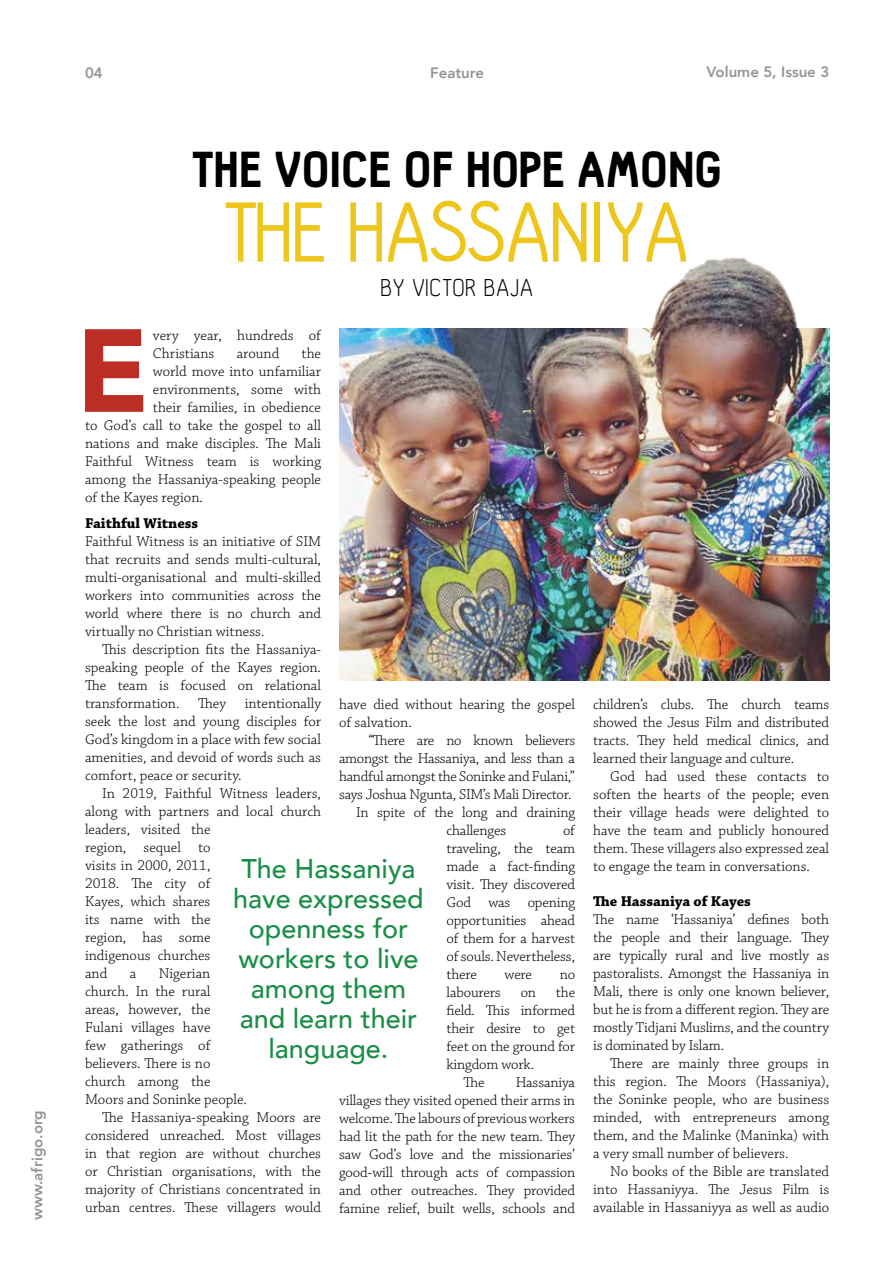
<style>
.page{position:relative;width:893px;height:1263px;background:#fff}
.page>*{position:absolute;margin:0;border:0;box-sizing:border-box;transform-origin:0 0}
.t1{font:900 116.7px "Avenir";color:#bc2d26}
.t2{font:90px "Hallo Sans";letter-spacing:-.03em;color:#edc51b}
.t3{font:900 49.5px "Hallosans";color:#000}
.t4{font:500 27px/30px "Avenir";color:#188f45;text-align:center}
.t5{font:300 27px "Hallosans";letter-spacing:.025em;color:#000}
.t6{font:300 15px/18px "Chaparral Pro";color:#000;text-align:justify}
.t7{font:300 15px "Chaparral Pro";letter-spacing:-.02em;color:#000}
.t8{font:800 15px "Avenir";color:#939598}
.t9{font:700 15px "Chaparral Pro";color:#000}
</style>
<div class="page">
<img style="left:340px;top:329px;width:489px;height:351px">
<img style="left:648px;top:257px;width:154px;height:95px">
<p class="t8" style="left:26px;top:1220px;width:111px;rotate:-90deg">www.afrigo.org</p>
<p class="t8" style="left:85px;top:61px;width:19px">04</p>
<p class="t8" style="left:430px;top:61px;width:55px">Feature</p>
<p class="t8" style="left:706px;top:60px;width:124px">Volume 5, Issue 3</p>
<h3 class="t3" style="left:192px;top:142px;width:532px">THE VOICE OF HOPE AMONG</h3>
<h2 class="t2" style="left:224px;top:186px;width:467px">THE HASSANIYA</h2>
<h3 class="t5" style="left:381px;top:273px;width:154px">BY VICTOR BAJA</h3>
<h1 class="t1" style="left:76px;top:271px;width:75px">E</h1>
<p class="t6" style="left:153px;top:327px;width:170px">very year, hundreds of<br>Christians</p>
<p class="t6" style="left:237px;top:345px;width:44px">around</p>
<p class="t6" style="left:302px;top:345px;width:21px">the</p>
<p class="t6" style="left:153px;top:363px;width:170px">world move into unfamiliar</p>
<p class="t6" style="left:153px;top:381px;width:170px">environments, some with</p>
<p class="t6" style="left:153px;top:399px;width:170px">their families, in obedience</p>
<p class="t6" style="left:85px;top:417px;width:237px">to God’s call to take the gospel to all</p>
<p class="t6" style="left:85px;top:435px;width:238px">nations and make disciples. The Mali</p>
<p class="t6" style="left:85px;top:453px;width:238px">Faithful Witness team is working</p>
<p class="t6" style="left:85px;top:471px;width:238px">among the Hassaniya-speaking people</p>
<p class="t6" style="left:85px;top:489px;width:119px">of the Kayes region.</p>
<p class="t9" style="left:85px;top:515px;width:115px">Faithful Witness</p>
<p class="t6" style="left:85px;top:533px;width:238px">Faithful Witness is an initiative of SIM that recruits and sends multi-cultural, multi-organisational and multi-skilled workers into communities across the world where there is no church and virtually no Christian witness.</p>
<p class="t6" style="left:85px;top:641px;width:238px;text-indent:17px">This description fits the Hassaniya&shy;speaking people of the Kayes region.<br>The team is focused on relational transformation. They intentionally seek the lost and young disciples for God’s kingdom in a place with few social amenities, and devoid of words such as comfort, peace or security.</p>
<p class="t6" style="left:85px;top:785px;width:238px;text-align:left;text-indent:17px">In 2019, Faithful Witness leaders, along with partners and local church leaders, visited the<br>region, sequel to<br>visits in 2000, 2011,<br>2018. The city of<br>Kayes, which shares<br>its name with the<br>region, has some<br>indigenous churches<br>and</p>
<p class="t6" style="left:339px;top:695px;width:238px">have died without hearing the gospel of salvation.</p>
<p class="t7" style="left:368px;top:732px;width:208px">“There are no known believers</p>
<p class="t7" style="left:339px;top:750px;width:238px">amongst the Hassaniya, and less than a</p>
<p class="t7" style="left:339px;top:768px;width:238px">handful amongst the Soninke and Fulani,”</p>
<p class="t7" style="left:339px;top:786px;width:234px">says Joshua Ngunta, SIM’s Mali Director.</p>
<p class="t6" style="left:356px;top:803px;width:221px">In spite of the long and draining</p>
<p class="t6" style="left:446px;top:821px;width:61px">challenges</p>
<p class="t6" style="left:446px;top:821px;width:130px;text-indent:117px">of traveling, the team made a fact-finding visit. They discovered God was opening opportunities ahead of them for a harvest of souls. Nevertheless, there</p>
<h3 class="t4" style="left:233px;top:852px;width:192px">The Hassaniya have expressed openness for workers to live among them and learn their language.</h3>
<p class="t6" style="left:130px;top:965px;width:8px">a</p>
<p class="t6" style="left:159px;top:965px;width:53px">Nigerian</p>
<p class="t6" style="left:85px;top:983px;width:127px">church. In the rural</p>
<p class="t6" style="left:85px;top:1001px;width:127px">areas, however, the</p>
<p class="t6" style="left:85px;top:1019px;width:127px">Fulani villages have</p>
<p class="t6" style="left:85px;top:1037px;width:127px">few gatherings of</p>
<p class="t6" style="left:85px;top:1055px;width:127px">believers. There is no</p>
<p class="t6" style="left:85px;top:1073px;width:127px">church among the</p>
<p class="t6" style="left:85px;top:1091px;width:163px">Moors and Soninke people.</p>
<p class="t6" style="left:102px;top:1109px;width:221px">The Hassaniya-speaking Moors are</p>
<p class="t6" style="left:85px;top:1127px;width:238px">considered unreached. Most villages</p>
<p class="t6" style="left:85px;top:1145px;width:238px">in that region are without churches</p>
<p class="t6" style="left:85px;top:1163px;width:238px">or Christian organisations, with the</p>
<p class="t6" style="left:85px;top:1181px;width:238px">majority of Christians concentrated in</p>
<p class="t6" style="left:85px;top:1199px;width:238px">urban centres. These villagers would</p>
<p class="t6" style="left:505px;top:965px;width:29px">were</p>
<p class="t6" style="left:560px;top:965px;width:17px">no</p>
<p class="t6" style="left:446px;top:983px;width:56px">labourers</p>
<p class="t6" style="left:521px;top:983px;width:17px">on</p>
<p class="t6" style="left:556px;top:983px;width:21px">the</p>
<p class="t6" style="left:446px;top:1001px;width:130px">field. This informed</p>
<p class="t6" style="left:446px;top:1019px;width:130px">their desire to get</p>
<p class="t6" style="left:446px;top:1037px;width:130px">feet on the ground for</p>
<p class="t6" style="left:446px;top:1055px;width:89px">kingdom work.</p>
<p class="t6" style="left:463px;top:1073px;width:23px">The</p>
<p class="t6" style="left:339px;top:1073px;width:238px;text-indent:177px">Hassaniya villages they visited opened their arms in welcome. The labours of previous workers had lit the path for the new team. They saw God’s love and the missionaries’ good-will through acts of compassion and other outreaches. They provided famine relief, built wells, schools and</p>
<p class="t6" style="left:593px;top:695px;width:238px">children’s clubs. The church teams showed the Jesus Film and distributed tracts. They held medical clinics, and learned their language and culture.</p>
<p class="t6" style="left:593px;top:767px;width:238px;text-indent:17px">God had used these contacts to soften the hearts of the people; even their village heads were delighted to have the team and publicly honoured them. These villagers also expressed zeal to engage the team in conversations.</p>
<p class="t9" style="left:593px;top:892px;width:159px">The Hassaniya of Kayes</p>
<p class="t6" style="left:593px;top:910px;width:238px">The name ‘Hassaniya’ defines both the people and their language. They are typically rural and live mostly as pastoralists. Amongst the Hassaniya in Mali, there is only one known believer, but he is from a different region. They are mostly Tidjani Muslims, and the country is dominated by Islam.</p>
<p class="t6" style="left:593px;top:1054px;width:238px;text-indent:17px">There are mainly three groups in this region. The Moors (Hassaniya), the Soninke people, who are business minded, with entrepreneurs among them, and the Malinke (Maninka) with a very small number of believers.</p>
<p class="t6" style="left:593px;top:1162px;width:238px;text-indent:17px">No books of the Bible are translated into Hassaniyya. The Jesus Film is available in Hassaniyya as well as audio</p>
</div>
